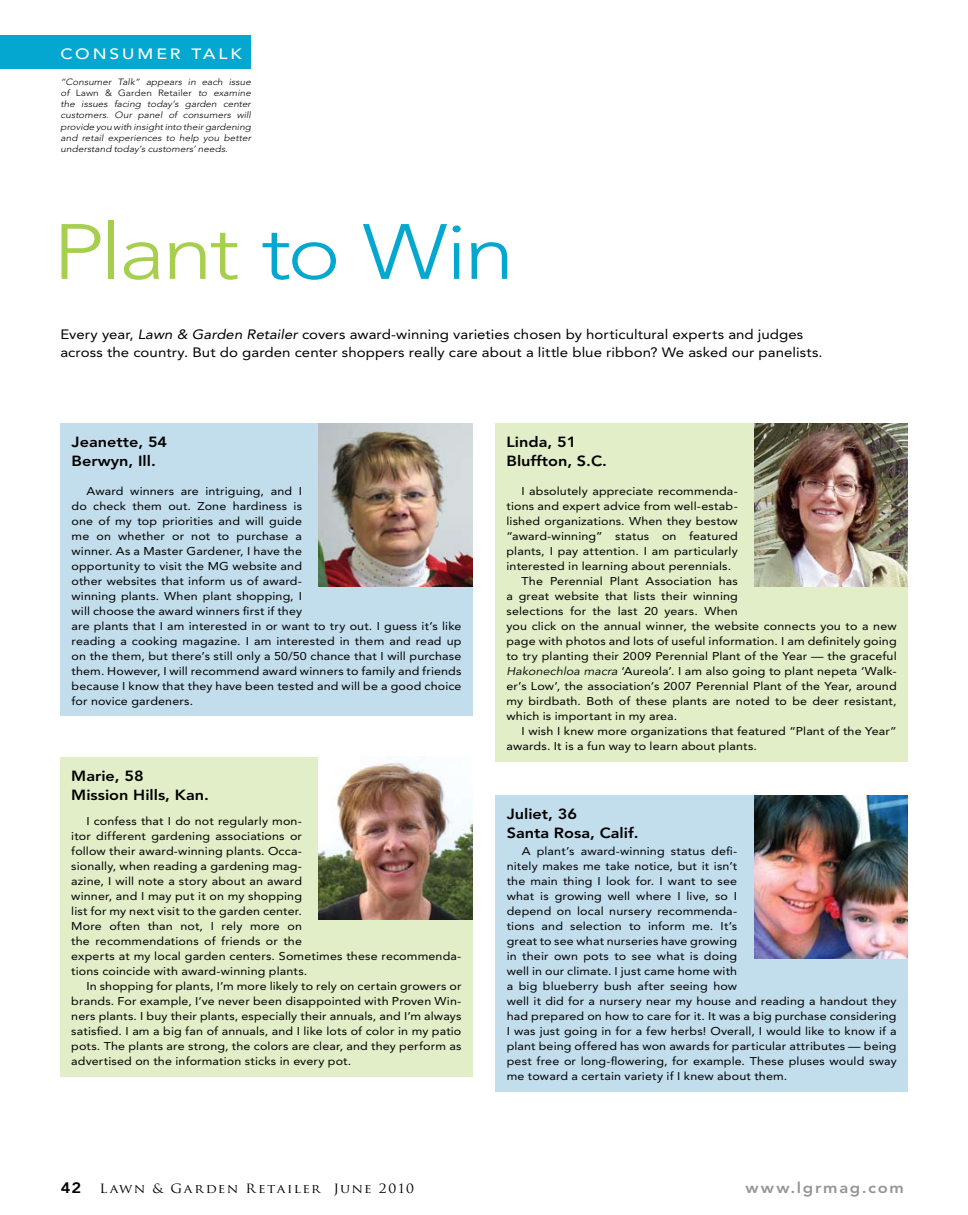
<style>
.page{position:relative;width:968px;height:1215px;background:#fff}
.page>*{position:absolute;margin:0;border:0;box-sizing:border-box;transform-origin:0 0}
.t1{font:300 77.38px "Avenir LT Std";letter-spacing:-.035em;color:#a5cf4d;scale:1.16 1}
.t2{font:800 15px "Avenir LT Std";letter-spacing:.105em;color:#939598;scale:1.1 1}
.t3{font:500 14.88px "Avenir LT Std";letter-spacing:.165em;color:#fff;scale:1.18 1}
.t4{font:800 14.62px/19.5px "Avenir LT Std";color:#000;scale:1.11 1}
.t5{font:13.5px/17.5px "Avenir LT Std";letter-spacing:.005em;color:#000;scale:1.11 1}
.t6{font:12.5px "Trajan Pro";letter-spacing:.095em;color:#000;scale:1.1 1}
.t7{font:11.25px/15px "Avenir LT Std";letter-spacing:.01em;color:#000;scale:1.11 1}
.t8{font:italic 300 9px/11.2px "Avenir LT Std";letter-spacing:.005em;color:#000;text-align:justify;scale:1.11 1}
.s1{font-style:normal}
.s2{color:#03a7cf}
.s3{font-style:italic}
.s4{font-family:"Avenir LT Std";font-weight:800;font-size:15px}
</style>
<div class="page">
<div style="left:0;top:36px;width:250px;height:33px;background:#03a7cf"></div>
<div style="left:60px;top:757px;width:412px;height:319px;background:#e1eec7"></div>
<div style="left:495px;top:423px;width:412px;height:338px;background:#e1eec7"></div>
<div style="left:60px;top:423px;width:412px;height:293px;background:#c2ddec"></div>
<img style="left:319px;top:757px;width:153px;height:163px">
<img style="left:754px;top:423px;width:153px;height:163px">
<img style="left:319px;top:424px;width:153px;height:163px">
<div style="left:495px;top:795px;width:412px;height:296px;background:#c2ddec"></div>
<img style="left:754px;top:795px;width:153px;height:163px">
<h3 class="t3" style="left:60px;top:45px;width:155px">CONSUMER TALK</h3>
<p class="t8" style="left:61px;top:76px;width:173px">“Consumer Talk” appears in each issue of <span class="s1">Lawn &amp; Garden Retailer</span> to examine the issues facing today’s garden center customers. Our panel of consumers will provide you with insight into their gardening and retail experiences to help you better understand today’s customers’ needs.</p>
<h1 class="t1" style="left:53px;top:207px;width:399px">Plant <span class="s2">to Win</span></h1>
<p class="t5" style="left:60px;top:326px;width:688px">Every year, <span class="s3">Lawn &amp; Garden Retailer</span> covers award-winning varieties chosen by horticultural experts and judges across the country. But do garden center shoppers really care about a little blue ribbon? We asked our panelists.</p>
<p class="t4" style="left:72px;top:432px;width:88px">Jeanette, 54<br>Berwyn, Ill.</p>
<p class="t7" style="left:72px;top:484px;width:353px;text-indent:15px">Award winners are intriguing, and I<br>do check them out. Zone hardiness is<br>one of my top priorities and will guide<br>me on whether or not to purchase a<br>winner. As a Master Gardener, I have the<br>opportunity to visit the MG website and<br>other websites that inform us of award-<br>winning plants. When plant shopping, I<br>will choose the award winners first if they<br>are plants that I am interested in or want to try out. I guess it’s like reading a cooking magazine. I am interested in them and read up on the them, but there’s still only a 50/50 chance that I will purchase them. However, I will recommend award winners to family and friends because I know that they have been tested and will be a good choice for novice gardeners.</p>
<p class="t4" style="left:71px;top:766px;width:125px">Marie, 58<br>Mission Hills, Kan.</p>
<p class="t7" style="left:71px;top:814px;width:353px;text-indent:15px">I confess that I do not regularly mon-<br>itor different gardening associations or<br>follow their award-winning plants. Occa-<br>sionally, when reading a gardening mag-<br>azine, I will note a story about an award<br>winner, and I may put it on my shopping<br>list for my next visit to the garden center.<br>More often than not, I rely more on<br>the recommendations of friends or the<br>experts at my local garden centers. Sometimes these recommenda&shy;tions coincide with award-winning plants.</p>
<p class="t7" style="left:71px;top:979px;width:353px;text-align:justify;text-indent:15px">In shopping for plants, I’m more likely to rely on certain growers or brands. For example, I’ve never been disappointed with Proven Win&shy;ners plants. I buy their plants, especially their annuals, and I’m always satisfied. I am a big fan of annuals, and I like lots of color in my patio pots. The plants are strong, the colors are clear, and they perform as advertised on the information sticks in every pot.</p>
<p class="t4" style="left:506px;top:432px;width:92px">Linda, 51<br>Bluffton, S.C.</p>
<p class="t7" style="left:521px;top:484px;width:196px">I absolutely appreciate recommenda-</p>
<p class="t7" style="left:506px;top:499px;width:210px">tions and expert advice from well-estab-</p>
<p class="t7" style="left:506px;top:514px;width:210px">lished organizations. When they bestow</p>
<p class="t7" style="left:506px;top:529px;width:210px">“award-winning” status on featured</p>
<p class="t7" style="left:506px;top:544px;width:210px">plants, I pay attention. I am particularly</p>
<p class="t7" style="left:506px;top:559px;width:204px">interested in learning about perennials.</p>
<p class="t7" style="left:521px;top:574px;width:196px">The Perennial Plant Association has</p>
<p class="t7" style="left:506px;top:589px;width:210px">a great website that lists their winning</p>
<p class="t7" style="left:506px;top:604px;width:210px">selections for the last 20 years. When</p>
<p class="t7" style="left:506px;top:619px;width:353px">you click on the annual winner, the website connects you to a new</p>
<p class="t7" style="left:506px;top:634px;width:353px">page with photos and lots of useful information. I am definitely going</p>
<p class="t7" style="left:506px;top:649px;width:353px">to try planting their 2009 Perennial Plant of the Year — the graceful</p>
<p class="t7" style="left:506px;top:664px;width:353px"><span class="s3">Hakonechloa macra</span> ‘Aureola’. I am also going to plant nepeta ‘Walk-</p>
<p class="t7" style="left:506px;top:679px;width:353px">er’s Low’, the association’s 2007 Perennial Plant of the Year, around</p>
<p class="t7" style="left:506px;top:694px;width:353px">my birdbath. Both of these plants are noted to be deer resistant,</p>
<p class="t7" style="left:506px;top:709px;width:155px">which is important in my area.</p>
<p class="t7" style="left:521px;top:724px;width:339px">I wish I knew more organizations that featured “Plant of the Year”</p>
<p class="t7" style="left:506px;top:739px;width:227px">awards. It is a fun way to learn about plants.</p>
<p class="t4" style="left:506px;top:804px;width:120px">Juliet, 36<br>Santa Rosa, Calif.</p>
<p class="t7" style="left:506px;top:844px;width:353px;text-indent:15px">A plant’s award-winning status defi-<br>nitely makes me take notice, but it isn’t<br>the main thing I look for. I want to see<br>what is growing well where I live, so I<br>depend on local nursery recommenda-<br>tions and selection to inform me. It’s<br>great to see what nurseries have growing<br>in their own pots to see what is doing<br>well in our climate. I just came home with<br>a big blueberry bush after seeing how<br>well it did for a nursery near my house and reading a handout they had prepared on how to care for it. It was a big purchase considering I was just going in for a few herbs! Overall, I would like to know if a plant being offered has won awards for particular attributes — being pest free or long-flowering, for example. These pluses would sway me toward a certain variety if I knew about them.</p>
<p class="t6" style="left:61px;top:1181px;width:322px"><span class="s4">42</span> Lawn &amp; Garden Retailer June 2010</p>
<h2 class="t2" style="left:745px;top:1179px;width:145px">www.lgrmag.com</h2>
</div>
